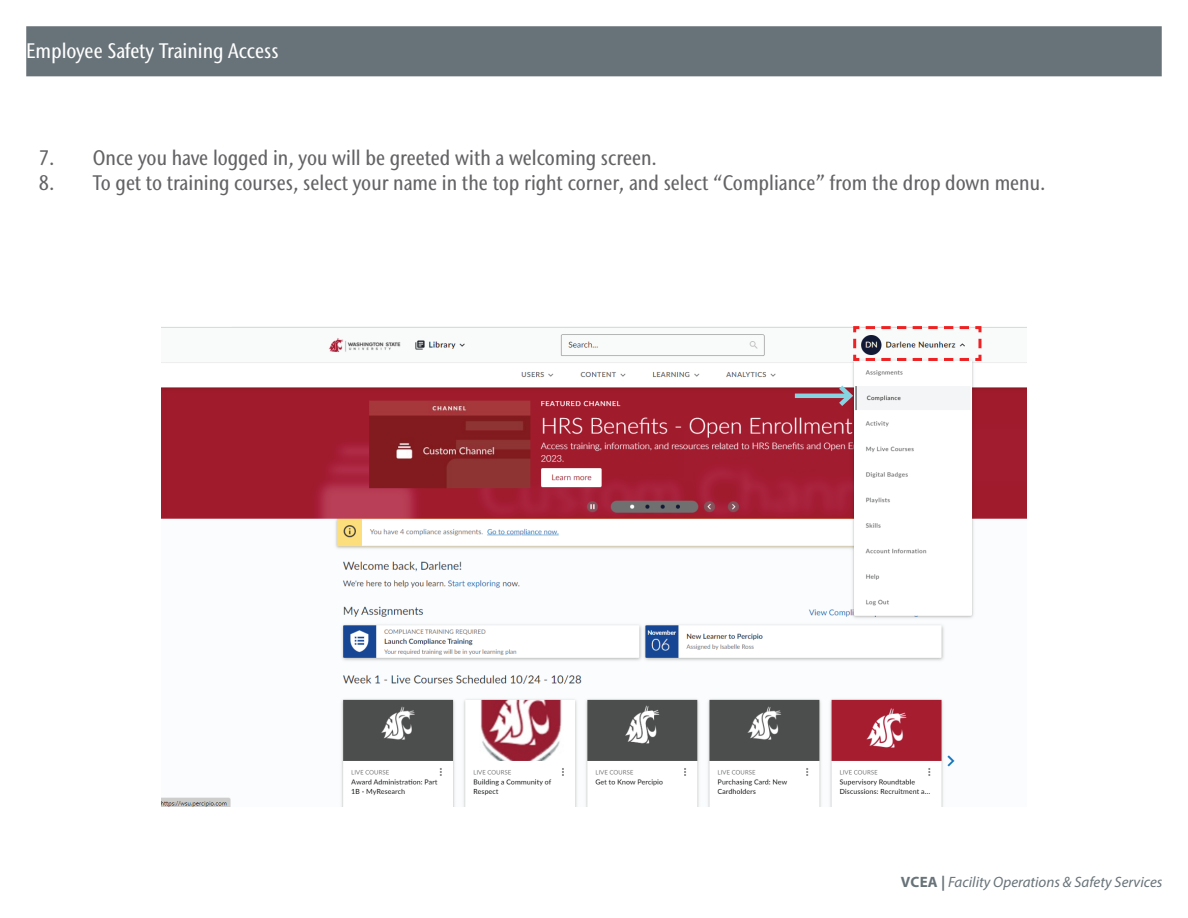
<style>
.page{position:relative;width:1188px;height:918px;background:#fff}
.page>*{position:absolute;margin:0;border:0;box-sizing:border-box;transform-origin:0 0}
.t1{font:500 condensed 21px "Stone Sans IIITC Std";color:#636366}
.t2{font:500 condensed 21px "Stone Sans IIITC Std";color:#fff}
.t3{font:italic 15px "Myriad Pro";color:#687379}
.s1{font-weight:700;font-style:normal}
</style>
<div class="page">
<div style="left:26px;top:26px;width:1136px;height:50px;background:#687379;border:2px solid #687379"></div>
<img style="left:161px;top:327px;width:866px;height:480px">
<svg style="left:852px;top:326px;width:131px;height:36px"></svg>
<hr style="left:795px;top:394px;width:55px;height:4px;background:#88d3e1">
<svg style="left:834px;top:381px;width:23px;height:30px"></svg>
<p class="t2" style="left:26px;top:38px;width:254px">Employee Safety Training Access</p>
<p class="t1" style="left:39px;top:145px;width:620px">7. Once you have logged in, you will be greeted with a welcoming screen.</p>
<p class="t1" style="left:39px;top:170px;width:1008px">8. To get to training courses, select your name in the top right corner, and select “Compliance” from the drop down menu.</p>
<p class="t3" style="left:901px;top:872px;width:263px"><span class="s1">VCEA |</span> Facility Operations &amp; Safety Services</p>
</div>
